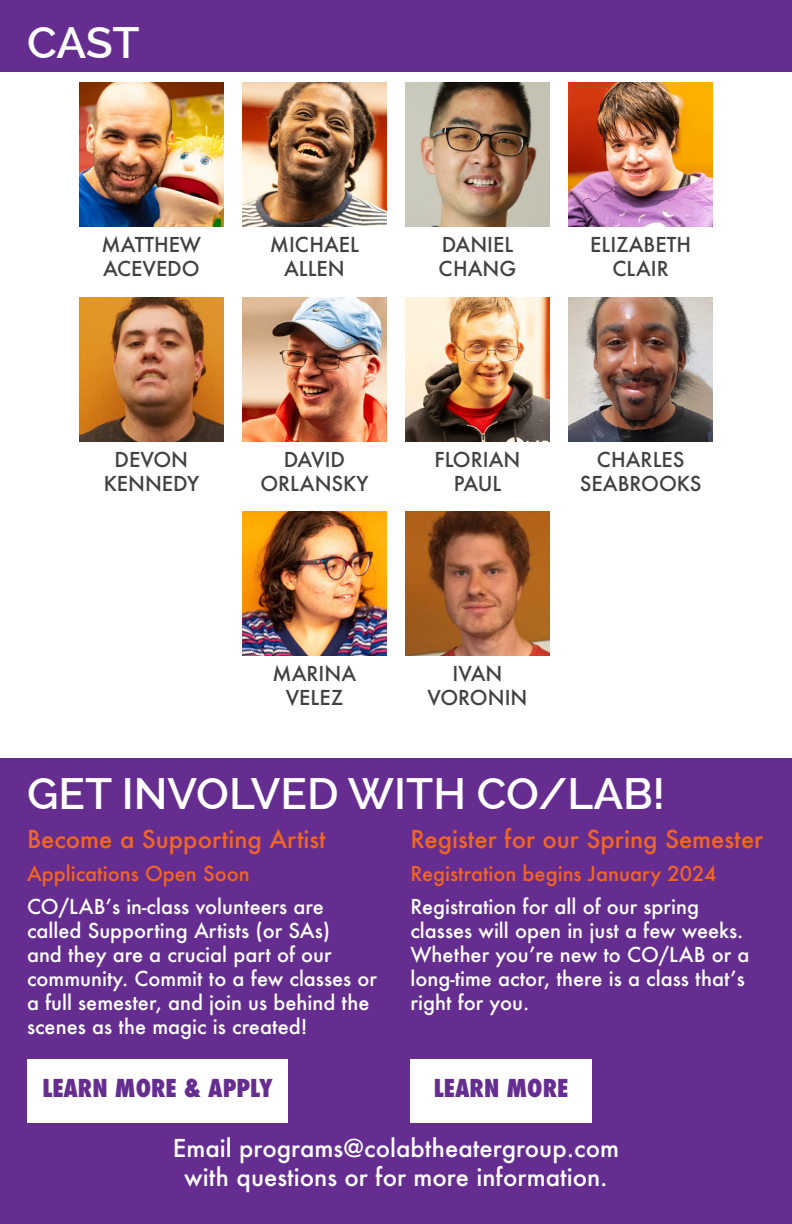
<style>
.page{position:relative;width:792px;height:1224px;background:#fff}
.page>*{position:absolute;margin:0;border:0;box-sizing:border-box;transform-origin:0 0}
.t1{font:600 44px "Raleway";color:#fff}
.t2{font:500 24px/28.8px "Futura";color:#fff;text-align:center}
.t3{font:500 24px "Futura";color:#f26522}
.t4{font:800 condensed 24px "Futura";color:#662d91}
.t5{font:500 20px/24px "Futura";color:#fff}
.t6{font:500 20px/24px "Futura";color:#414042;text-align:center}
.t7{font:500 20px "Futura";color:#f26522}
</style>
<div class="page">
<div style="left:0;top:0;width:792px;height:72px;background:#662d91"></div>
<div style="left:0;top:759px;width:792px;height:465px;background:#662d91"></div>
<div style="left:27px;top:1059px;width:261px;height:64px;background:#fff"></div>
<div style="left:410px;top:1059px;width:182px;height:64px;background:#fff"></div>
<img style="left:79px;top:83px;width:144px;height:144px">
<img style="left:242px;top:83px;width:144px;height:144px">
<img style="left:406px;top:83px;width:144px;height:144px">
<img style="left:569px;top:83px;width:144px;height:144px">
<img style="left:79px;top:298px;width:144px;height:144px">
<img style="left:242px;top:298px;width:144px;height:144px">
<img style="left:569px;top:298px;width:144px;height:144px">
<img style="left:406px;top:298px;width:144px;height:144px">
<img style="left:242px;top:512px;width:144px;height:144px">
<img style="left:406px;top:512px;width:144px;height:144px">
<h1 class="t1" style="left:27px;top:17px;width:114px">CAST</h1>
<p class="t6" style="left:102px;top:232px;width:101px;text-align:left">MATTHEW<br>ACEVEDO</p>
<p class="t6" style="left:270px;top:232px;width:91px">MICHAEL<br>ALLEN</p>
<p class="t6" style="left:439px;top:232px;width:79px;text-align:left">DANIEL<br>CHANG</p>
<p class="t6" style="left:590px;top:232px;width:102px">ELIZABETH<br>CLAIR</p>
<p class="t6" style="left:104px;top:447px;width:97px">DEVON<br>KENNEDY</p>
<p class="t6" style="left:260px;top:447px;width:110px">DAVID<br>ORLANSKY</p>
<p class="t6" style="left:580px;top:447px;width:123px">CHARLES<br>SEABROOKS</p>
<p class="t6" style="left:435px;top:447px;width:87px">FLORIAN<br>PAUL</p>
<p class="t6" style="left:273px;top:661px;width:85px">MARINA<br>VELEZ</p>
<p class="t6" style="left:428px;top:661px;width:101px">IVAN<br>VORONIN</p>
<h1 class="t1" style="left:27px;top:768px;width:639px">GET INVOLVED WITH CO/LAB!</h1>
<p class="t3" style="left:27px;top:822px;width:300px">Become a Supporting Artist</p>
<p class="t7" style="left:27px;top:860px;width:224px">Applications Open Soon</p>
<p class="t5" style="left:27px;top:894px;width:352px">CO/LAB’s in-class volunteers are called Supporting Artists (or SAs)<br>and they are a crucial part of our community. Commit to a few classes or a full semester, and join us behind the scenes as the magic is created!</p>
<p class="t3" style="left:410px;top:822px;width:354px">Register for our Spring Semester</p>
<p class="t7" style="left:410px;top:860px;width:308px">Registration begins January 2024</p>
<p class="t5" style="left:410px;top:894px;width:341px">Registration for all of our spring classes will open in just a few weeks.<br>Whether you’re new to CO/LAB or a long-time actor, there is a class that’s right for you.</p>
<p class="t4" style="left:42px;top:1072px;width:232px">LEARN MORE &amp; APPLY</p>
<p class="t4" style="left:434px;top:1072px;width:136px">LEARN MORE</p>
<p class="t2" style="left:173px;top:1133px;width:448px">Email programs@colabtheatergroup.com with questions or for more information.</p>
</div>
